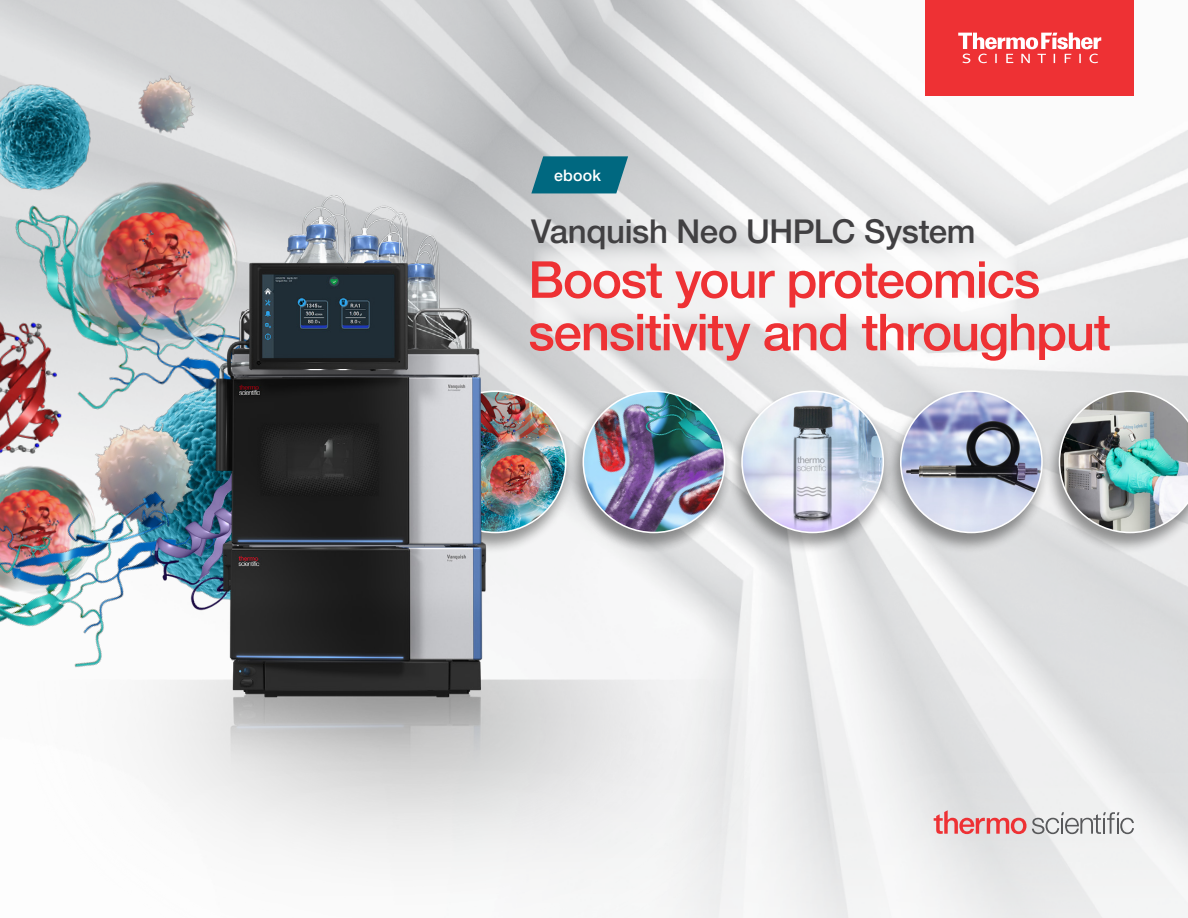
<style>
.page{position:relative;width:1188px;height:918px;background:#fff}
.page>*{position:absolute;margin:0;border:0;box-sizing:border-box;transform-origin:0 0}
.t1{font:500 51px/52.5px "Helvetica Neue LTW1 G";letter-spacing:-.025em;color:#ee3134}
.t2{font:500 33px "Helvetica Neue LTW1 G";letter-spacing:-.01em;color:#414042}
.t3{font:500 15.9px "Helvetica Neue LTW1 G";letter-spacing:.015em;color:#fff}
</style>
<div class="page">
<img style="left:0;top:0;width:1188px;height:758px">
<div style="left:1045px;top:389px;width:143px;height:165px;background:#000;opacity:.4"></div>
<img style="left:1059px;top:390px;width:129px;height:143px">
<img style="left:115px;top:49px;width:107px;height:104px">
<div style="left:886px;top:389px;width:165px;height:165px;background:#000;opacity:.4"></div>
<img style="left:901px;top:391px;width:141px;height:141px;border-radius:71px">
<img style="left:0;top:157px;width:783px;height:601px">
<div style="left:727px;top:389px;width:165px;height:165px;background:#000;opacity:.4"></div>
<img style="left:742px;top:391px;width:141px;height:141px;border-radius:71px">
<img style="left:0;top:304px;width:97px;height:201px">
<img style="left:0;top:73px;width:109px;height:129px">
<svg style="left:153px;top:758px;width:1035px;height:160px;fill:#f0f1f1"></svg>
<svg style="left:534px;top:246px;width:483px;height:81px;fill:#f2f3f3"></svg>
<svg style="left:934px;top:810px;width:200px;height:24px"></svg>
<div style="left:926px;top:0;width:208px;height:96px;background:#ee3134"></div>
<svg style="left:958px;top:33px;width:143px;height:30px"></svg>
<svg style="left:531px;top:156px;width:97px;height:37px;background:#1a7489"></svg>
<p class="t3" style="left:554px;top:165px;width:49px">ebook</p>
<p class="t2" style="left:531px;top:211px;width:446px">Vanquish Neo UHPLC System</p>
<p class="t1" style="left:528px;top:253px;width:584px">Boost your proteomics sensitivity and throughput</p>
</div>
